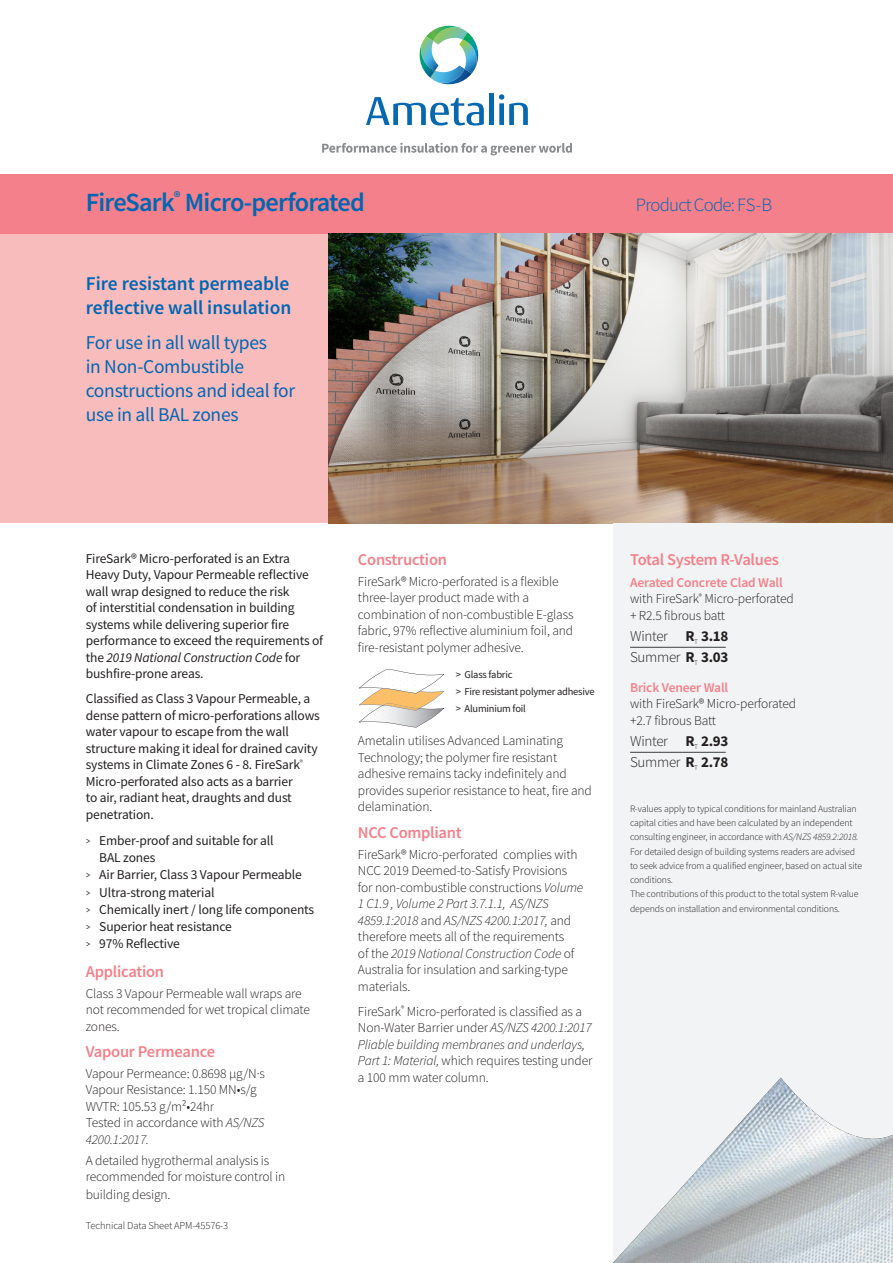
<style>
.page{position:relative;width:893px;height:1263px;background:#fff}
.page>*{position:absolute;margin:0;border:0;box-sizing:border-box;transform-origin:0 0}
.Product_Name{font:600 26.25px "Source Sans Pro";letter-spacing:-.025em;color:#0166b3}
.Call_out_-_Pull_quotes_Ideal_for{font:19.5px/24px "Source Sans Pro";letter-spacing:-.015em;color:#0166b3}
.Call_out_-_Pull_quotes_Ideal_for-2{font:600 19.5px/24px "Source Sans Pro";color:#0166b3}
.Product_Code{font:300 18.75px "Source Sans Pro";letter-spacing:-.04em;color:#0166b3}
.t1{font:18px "Myriad Pro";color:#231f20}
.body_copy{font:600 16.5px "Source Sans Pro";letter-spacing:-.015em;color:#f3808a}
.Winter_R-values_test{font:300 15px "Source Sans Pro";letter-spacing:-.02em;color:#231f20}
.Summer_R-values_test_copy{font:300 15px "Source Sans Pro";letter-spacing:-.02em;color:#231f20}
.body_copy-2{font:300 13.5px/16.5px "Source Sans Pro";letter-spacing:-.01em;color:#231f20}
.body_copy-3{font:13.5px/16.5px "Source Sans Pro";letter-spacing:-.01em;color:#231f20}
.Intro_body_copy___last_bullet_point_copy{font:13.5px/17.2px "Source Sans Pro";letter-spacing:-.01em;color:#231f20}
.Sub-header{font:300 13.5px/16.5px "Source Sans Pro";letter-spacing:-.01em;color:#231f20}
.body_copy_2_-_no_space_after{font:300 13.5px/16.5px "Source Sans Pro";letter-spacing:-.01em;color:#231f20}
.Intro_body_copy_-_bullet_points_-_no_spa{font:300 13.5px/16.5px "Source Sans Pro";letter-spacing:-.01em;color:#231f20}
.Intro_body_copy_-_bullet_points_-_no_spa-2{font:600 13.5px "Source Sans Pro";letter-spacing:-.01em;color:#f3808a}
.Construction_Drawing{font:10.5px "Source Sans Pro";letter-spacing:-.02em;color:#231f20}
.Document_Number{font:300 10.5px "Source Sans Pro";letter-spacing:-.01em;color:#231f20}
.Calculation_Reference_numbers{font:300 9.75px/14.2px "Source Sans Pro";letter-spacing:-.01em;color:#231f20}
.s1{font-style:italic}
.s2{font-family:"Geosans";font-weight:300;font-size:15px}
.s3{font-weight:700}
</style>
<div class="page">
<div style="left:0;top:234px;width:328px;height:289px;background:#f9bcbc"></div>
<div style="left:0;top:174px;width:893px;height:60px;background:#f3808a"></div>
<svg style="left:359px;top:669px;width:86px;height:59px"></svg>
<img style="left:328px;top:234px;width:565px;height:289px">
<div style="left:613px;top:523px;width:280px;height:740px;background:#f2f3f4"></div>
<hr style="left:630px;top:647px;width:96px;height:1px;background:#3e3e3f">
<hr style="left:630px;top:752px;width:96px;height:1px;background:#3e3e3f">
<img style="left:613px;top:1078px;width:280px;height:185px">
<svg style="left:366px;top:97px;width:118px;height:29px"></svg>
<div style="left:489px;top:94px;width:5px;height:31px;background:#0668b0"></div>
<svg style="left:499px;top:94px;width:29px;height:31px"></svg>
<svg style="left:419px;top:26px;width:60px;height:59px"></svg>
<svg style="left:322px;top:143px;width:250px;height:12px"></svg>
<p class="Product_Name" style="left:86px;top:185px;width:281px">FireSark<sup>®</sup> Micro-perforated</p>
<p class="Call_out_-_Pull_quotes_Ideal_for-2" style="left:86px;top:271px;width:207px">Fire resistant permeable reflective wall insulation</p>
<p class="Call_out_-_Pull_quotes_Ideal_for" style="left:86px;top:330px;width:211px">For use in all wall types<br>in Non-Combustible constructions and ideal for use in all BAL zones</p>
<p class="Product_Code" style="left:636px;top:193px;width:138px">Product Code: FS-B</p>
<p class="body_copy-3" style="left:86px;top:550px;width:239px">FireSark® Micro-perforated is an Extra Heavy Duty, Vapour Permeable reflective wall wrap designed to reduce the risk<br>of interstitial condensation in building systems while delivering superior fire performance to exceed the requirements of the <span class="s1">2019 National Construction Code</span> for bushfire-prone areas.</p>
<p class="body_copy-3" style="left:86px;top:691px;width:236px">Classified as Class 3 Vapour Permeable, a dense pattern of micro-perforations allows water vapour to escape from the wall structure making it ideal for drained cavity systems in Climate Zones 6 - 8. FireSark<sup>® </sup>Micro-perforated also acts as a barrier<br>to air, radiant heat, draughts and dust penetration.</p>
<p class="Intro_body_copy___last_bullet_point_copy" style="left:99px;top:831px;width:176px;text-indent:-13px"><span class="s2">&gt;</span> Ember-proof and suitable for all<br>BAL zones</p>
<p class="Intro_body_copy___last_bullet_point_copy" style="left:86px;top:866px;width:217px"><span class="s2">&gt;</span> Air Barrier, Class 3 Vapour Permeable</p>
<p class="Intro_body_copy___last_bullet_point_copy" style="left:86px;top:883px;width:130px"><span class="s2">&gt;</span> Ultra-strong material</p>
<p class="Intro_body_copy___last_bullet_point_copy" style="left:86px;top:900px;width:230px"><span class="s2">&gt;</span> Chemically inert / long life components</p>
<p class="Intro_body_copy___last_bullet_point_copy" style="left:86px;top:918px;width:148px"><span class="s2">&gt;</span> Superior heat resistance</p>
<p class="Intro_body_copy___last_bullet_point_copy" style="left:86px;top:935px;width:96px"><span class="s2">&gt;</span> 97% Reflective</p>
<p class="body_copy" style="left:86px;top:960px;width:80px">Application</p>
<p class="body_copy-2" style="left:86px;top:985px;width:226px">Class 3 Vapour Permeable wall wraps are not recommended for wet tropical climate zones.</p>
<p class="body_copy" style="left:86px;top:1041px;width:131px">Vapour Permeance</p>
<p class="body_copy-2" style="left:86px;top:1065px;width:181px">Vapour Permeance: 0.8698 µg/N·s</p>
<p class="body_copy-2" style="left:86px;top:1082px;width:173px">Vapour Resistance: 1.150 MN•s/g</p>
<p class="body_copy-2" style="left:86px;top:1098px;width:130px">WVTR: 105.53 g/m²•24hr</p>
<p class="body_copy-2" style="left:86px;top:1115px;width:180px">Tested in accordance with <span class="s1">AS/NZS<br>4200.1:2017.</span></p>
<p class="Sub-header" style="left:86px;top:1152px;width:201px">A detailed hygrothermal analysis is recommended for moisture control in</p>
<p class="Sub-header" style="left:86px;top:1186px;width:86px">building design.</p>
<p class="Document_Number" style="left:86px;top:1219px;width:144px">Technical Data Sheet APM-45576-3</p>
<p class="body_copy" style="left:358px;top:549px;width:91px">Construction</p>
<p class="body_copy-2" style="left:358px;top:573px;width:217px">FireSark® Micro-perforated is a flexible three-layer product made with a combination of non-combustible E-glass fabric, 97% reflective aluminium foil, and fire-resistant polymer adhesive.</p>
<p class="Construction_Drawing" style="left:456px;top:667px;width:58px">&gt; Glass fabric</p>
<p class="Construction_Drawing" style="left:456px;top:685px;width:140px">&gt; Fire resistant polymer adhesive</p>
<p class="Construction_Drawing" style="left:456px;top:702px;width:72px">&gt; Aluminium foil</p>
<p class="body_copy-2" style="left:358px;top:732px;width:236px">Ametalin utilises Advanced Laminating Technology; the polymer fire resistant adhesive remains tacky indefinitely and provides superior resistance to heat, fire and delamination.</p>
<p class="body_copy" style="left:358px;top:821px;width:105px">NCC Compliant</p>
<p class="body_copy-2" style="left:358px;top:846px;width:227px">FireSark® Micro-perforated complies with NCC 2019 Deemed-to-Satisfy Provisions for non-combustible constructions <span class="s1">Volume 1 C1.9 , Volume 2 Part 3.7.1.1, AS/NZS 4859.1:2018</span> and <span class="s1">AS/NZS 4200.1:2017,</span> and therefore meets all of the requirements<br>of the <span class="s1">2019 National Construction Code</span> of Australia for insulation and sarking-type materials.</p>
<p class="body_copy-2" style="left:358px;top:1003px;width:236px">FireSark<sup>®</sup> Micro-perforated is classified as a Non-Water Barrier under <span class="s1">AS/NZS 4200.1:2017<br>Pliable building membranes and underlays, Part 1: Material,</span> which requires testing under a 100 mm water column.</p>
<p class="t1" style="left:359px;top:625px;width:232px">FIRESARK MICRO-PERFORATED</p>
<p class="body_copy" style="left:630px;top:549px;width:150px">Total System R-Values</p>
<p class="Intro_body_copy_-_bullet_points_-_no_spa-2" style="left:630px;top:573px;width:154px">Aerated Concrete Clad Wall</p>
<p class="body_copy_2_-_no_space_after" style="left:630px;top:590px;width:165px">with FireSark<sup>®</sup> Micro-perforated + R2.5 fibrous batt</p>
<p class="Winter_R-values_test" style="left:630px;top:626px;width:100px">Winter <span class="s3">R</span><sub>T</sub> <span class="s3">3.18</span></p>
<p class="Summer_R-values_test_copy" style="left:630px;top:647px;width:100px">Summer <span class="s3">R</span><sub>T</sub> <span class="s3">3.03</span></p>
<p class="Intro_body_copy_-_bullet_points_-_no_spa-2" style="left:630px;top:678px;width:100px">Brick Veneer Wall</p>
<p class="Intro_body_copy_-_bullet_points_-_no_spa" style="left:630px;top:695px;width:168px">with FireSark® Micro-perforated +2.7 fibrous Batt</p>
<p class="Winter_R-values_test" style="left:630px;top:731px;width:100px">Winter <span class="s3">R</span><sub>T</sub> <span class="s3">2.93</span></p>
<p class="Summer_R-values_test_copy" style="left:630px;top:752px;width:100px">Summer <span class="s3">R</span><sub>T</sub> <span class="s3">2.78</span></p>
<p class="Calculation_Reference_numbers" style="left:630px;top:801px;width:233px">R-values apply to typical conditions for mainland Australian capital cities and have been calculated by an independent consulting engineer, in accordance with <span class="s1">AS/NZS 4859.2:2018.<br></span>For detailed design of building systems readers are advised to seek advice from a qualified engineer, based on actual site conditions.</p>
<p class="Calculation_Reference_numbers" style="left:630px;top:887px;width:230px">The contributions of this product to the total system R-value depends on installation and environmental conditions.</p>
</div>
